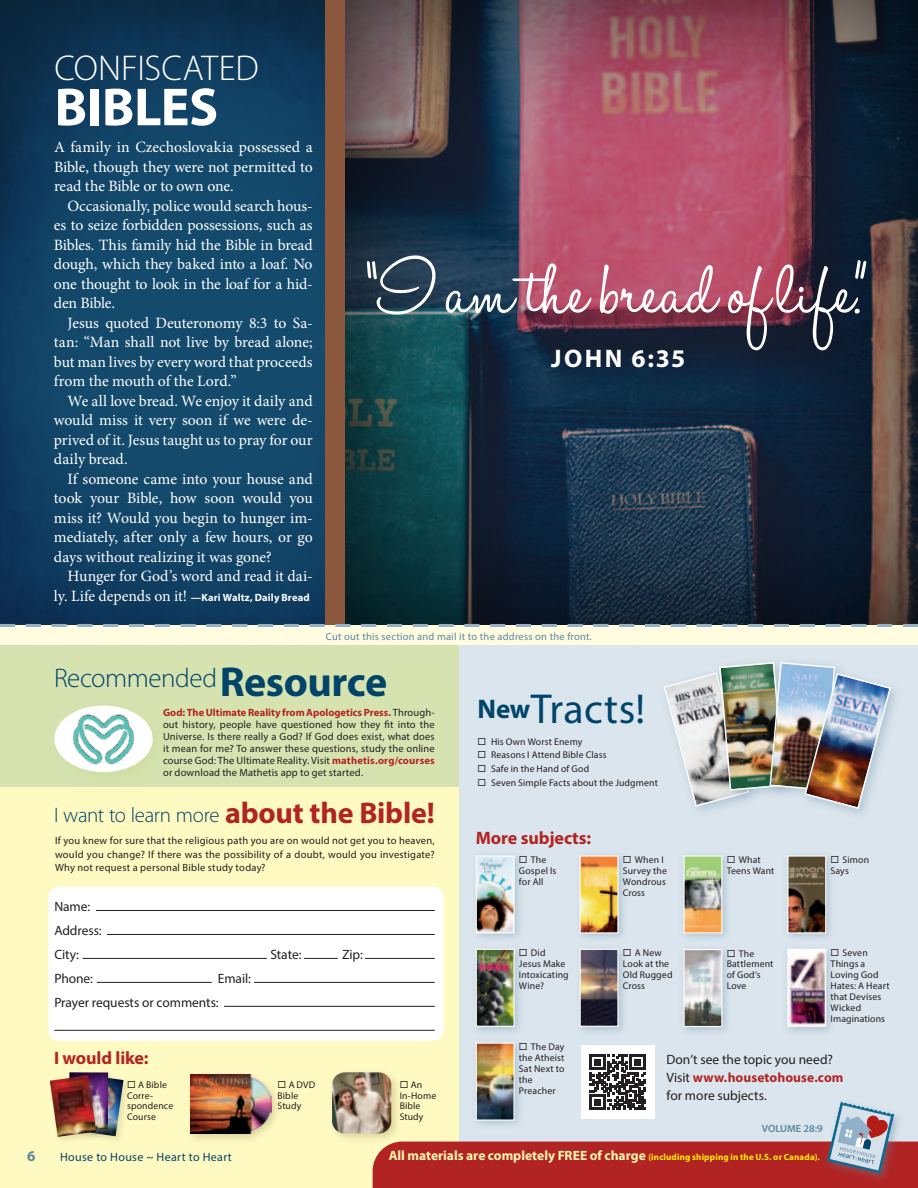
<style>
.page{position:relative;width:918px;height:1188px;background:#fff}
.page>*{position:absolute;margin:0;border:0;box-sizing:border-box;transform-origin:0 0}
.t1{font:90px "Halo Handletter";color:#fff}
.t2{font:700 54px "Myriad Pro";letter-spacing:-.005em;color:#fff}
.t3{font:42px "Myriad Pro";letter-spacing:.01em;color:#00446a}
.t4{font:300 36px "Myriad Pro";color:#fff}
.t5{font:300 27px "Myriad Pro";letter-spacing:-.015em;color:#00446a}
.t6{font:700 27px "Myriad Pro";color:#00446a}
.t7{font:700 25.5px "Myriad Pro";letter-spacing:.095em;color:#fff}
.t8{font:300 21px "Myriad Pro";letter-spacing:-.015em;color:#00446a}
.t9{font:700 18px "Myriad Pro";letter-spacing:-.005em;color:#b22423}
.t10{font:15.75px/19.5px "Minion Pro";letter-spacing:-.01em;color:#fff;text-align:justify}
.t11{font:700 15px "Myriad Pro";color:#5c87a1}
.t12{font:13.5px/24px "Myriad Pro";letter-spacing:-.005em;color:#231f20}
.t13{font:700 13.5px "Myriad Pro";color:#fff8ae}
.t14{font:12px "Myriad Pro";letter-spacing:.03em;color:#00446a}
.t15{font:10.5px/12px "Myriad Pro";letter-spacing:.02em;color:#231f20;text-align:justify}
.t16{font:10.5px "Myriad Pro";letter-spacing:.02em;color:#5c87a1}
.t17{font:700 10.5px "Myriad Pro";letter-spacing:.01em;color:#fff}
.t18{font:600 10.5px "Myriad Pro";color:#5c87a1}
.t19{font:9.75px/10.8px "Myriad Pro";letter-spacing:.015em;color:#231f20}
.s1{font-family:"Minion Pro";font-weight:400;font-size:15.75px}
.s2{font-style:italic}
.s3{font-weight:700;font-size:42px}
.s4{font-weight:700;color:#b22423}
.s5{font-weight:700;font-size:30px;color:#b22423}
.s6{font-size:9px;color:#fff101}
</style>
<div class="page">
<img style="left:0;top:0;width:325px;height:624px">
<img style="left:344px;top:0;width:573px;height:624px">
<div style="left:0;top:625px;width:459px;height:563px;background:#fffac1"></div>
<div style="left:48px;top:887px;width:396px;height:154px;background:#fff;border-radius:11px"></div>
<div style="left:0;top:625px;width:459px;height:162px;background:#d6e3b1"></div>
<hr style="left:254px;top:982px;width:181px;height:1px;background:#231f20">
<hr style="left:97px;top:982px;width:115px;height:1px;background:#231f20">
<hr style="left:96px;top:910px;width:339px;height:1px;background:#231f20">
<hr style="left:54px;top:1030px;width:381px;height:1px;background:#231f20">
<hr style="left:107px;top:934px;width:328px;height:1px;background:#231f20">
<hr style="left:224px;top:1006px;width:211px;height:1px;background:#231f20">
<hr style="left:365px;top:958px;width:70px;height:1px;background:#231f20">
<hr style="left:83px;top:958px;width:184px;height:1px;background:#231f20">
<hr style="left:304px;top:958px;width:34px;height:1px;background:#231f20">
<div style="left:78px;top:1073px;width:53px;height:71px;background:#776736;opacity:.16"></div>
<img style="left:116px;top:1075px;width:8px;height:61px">
<div style="left:67px;top:1070px;width:49px;height:67px;background:#776736;opacity:.16"></div>
<img style="left:69px;top:1072px;width:39px;height:57px">
<div style="left:48px;top:1074px;width:56px;height:71px;background:#776736;opacity:.16"></div>
<img style="left:50px;top:1075px;width:46px;height:62px">
<div style="left:186px;top:1070px;width:96px;height:74px;background:#776736;opacity:.26"></div>
<img style="left:190px;top:1074px;width:82px;height:59px">
<div style="left:328px;top:1068px;width:74px;height:76px;background:#776736;opacity:.26"></div>
<img style="left:332px;top:1072px;width:41px;height:61px">
<div style="left:45px;top:695px;width:127px;height:97px;background:#c7d993;opacity:.56"></div>
<div style="left:56px;top:707px;width:95px;height:64px;background:#fff;border-radius:50%"></div>
<img style="left:72px;top:707px;width:63px;height:64px">
<div style="left:54px;top:706px;width:99px;height:66px;border:3px solid #fff;border-radius:50%"></div>
<div style="left:459px;top:625px;width:459px;height:563px;background:#dbe5ed"></div>
<img style="left:664px;top:662px;width:228px;height:152px">
<div style="left:0;top:625px;width:918px;height:20px;background:#fffce0"></div>
<div style="left:471px;top:850px;width:53px;height:93px;background:#5c87a1;opacity:.34"></div>
<img style="left:475px;top:855px;width:40px;height:79px">
<div style="left:471px;top:944px;width:53px;height:93px;background:#5c87a1;opacity:.34"></div>
<img style="left:475px;top:948px;width:40px;height:79px">
<div style="left:575px;top:944px;width:53px;height:93px;background:#5c87a1;opacity:.34"></div>
<svg style="left:579px;top:948px;width:40px;height:79px;background:#675f65"></svg>
<div style="left:575px;top:850px;width:53px;height:93px;background:#5c87a1;opacity:.34"></div>
<img style="left:579px;top:855px;width:40px;height:79px">
<div style="left:679px;top:850px;width:53px;height:93px;background:#5c87a1;opacity:.34"></div>
<img style="left:683px;top:855px;width:40px;height:79px">
<div style="left:679px;top:944px;width:53px;height:93px;background:#5c87a1;opacity:.34"></div>
<svg style="left:683px;top:948px;width:40px;height:80px"></svg>
<div style="left:782px;top:850px;width:54px;height:93px;background:#5c87a1;opacity:.34"></div>
<svg style="left:787px;top:855px;width:40px;height:79px;background:#6f5b49"></svg>
<div style="left:782px;top:944px;width:54px;height:93px;background:#5c87a1;opacity:.34"></div>
<img style="left:787px;top:948px;width:40px;height:79px">
<div style="left:325px;top:0;width:19px;height:625px;background:#8b573d"></div>
<img style="left:917px;top:1px;width:1px;height:623px">
<svg style="left:0;top:624px;width:918px;height:3px"></svg>
<svg style="left:373px;top:1042px;width:545px;height:146px"></svg>
<h3 class="t4" style="left:54px;top:47px;width:206px">CONFISCATED</h3>
<h2 class="t2" style="left:55px;top:72px;width:165px">BIBLES</h2>
<p class="t10" style="left:54px;top:138px;width:260px">A family in Czechoslovakia possessed a Bible, though they were not permitted to read the Bible or to own one.</p>
<p class="t10" style="left:54px;top:196px;width:260px;text-indent:14px">Occasionally, police would search hous&shy;es to seize forbidden possessions, such as Bibles. This family hid the Bible in bread dough, which they baked into a loaf. No one thought to look in the loaf for a hid&shy;den Bible.</p>
<p class="t10" style="left:54px;top:313px;width:260px;text-indent:14px">Jesus quoted Deuteronomy 8:3 to Sa&shy;tan: “Man shall not live by bread alone; but man lives by every word that proceeds from the mouth of the Lord.”</p>
<p class="t10" style="left:54px;top:391px;width:260px;text-indent:13px">We all love bread. We enjoy it daily and would miss it very soon if we were de&shy;prived of it. Jesus taught us to pray for our daily bread.</p>
<p class="t10" style="left:54px;top:469px;width:260px;text-indent:13px">If someone came into your house and took your Bible, how soon would you miss it? Would you begin to hunger im&shy;mediately, after only a few hours, or go days without realizing it was gone?</p>
<p class="t10" style="left:67px;top:567px;width:247px">Hunger for God’s word and read it dai-</p>
<p class="t17" style="left:54px;top:591px;width:257px"><span class="s1">ly. Life depends on it!</span> —Kari Waltz, Daily Bread</p>
<h1 class="t1" style="left:365px;top:241px;width:507px">“I am the bread of life.”</h1>
<h3 class="t7" style="left:551px;top:342px;width:136px">JOHN 6:35</h3>
<p class="t16" style="left:326px;top:630px;width:268px">Cut out this section and mail it to the address on the front<span class="s2">.</span></p>
<h3 class="t5" style="left:54px;top:662px;width:335px">Recommended<span class="s3">Resource</span></h3>
<p class="t15" style="left:163px;top:706px;width:273px"><span class="s4">God: The Ultimate Reality from Apologetics Press.</span> Through&shy;out history, people have questioned how they fit into the Universe. Is there really a God? If God does exist, what does it mean for me? To answer these questions, study the online course God: The Ultimate Reality. Visit <span class="s4">mathetis.org/courses </span>or download the Mathetis app to get started.</p>
<h3 class="t8" style="left:54px;top:802px;width:382px">I want to learn more <span class="s5">about the Bible!</span></h3>
<p class="t15" style="left:55px;top:834px;width:381px;line-height:13.5px">If you knew for sure that the religious path you are on would not get you to heaven, would you change? If there was the possibility of a doubt, would you investigate?<br>Why not request a personal Bible study today?</p>
<p class="t12" style="left:54px;top:894px;width:49px">Name:<br>Address:<br>City:</p>
<p class="t12" style="left:54px;top:966px;width:40px">Phone:</p>
<p class="t12" style="left:54px;top:966px;width:198px;text-indent:163px">Email:<br>Prayer requests or comments:</p>
<p class="t9" style="left:54px;top:1046px;width:96px">I would like:</p>
<p class="t12" style="left:270px;top:942px;width:33px">State:</p>
<p class="t12" style="left:342px;top:942px;width:22px">Zip:</p>
<p class="t19" style="left:127px;top:1079px;width:48px">◻ A Bible<br>Corre&shy;spondence<br>Course</p>
<p class="t19" style="left:278px;top:1079px;width:39px">◻ A DVD<br>Bible<br>Study</p>
<p class="t19" style="left:400px;top:1079px;width:38px">◻ An<br>In-Home<br>Bible<br>Study</p>
<h3 class="t3" style="left:531px;top:683px;width:116px">Tracts!</h3>
<h3 class="t6" style="left:478px;top:691px;width:54px">New</h3>
<p class="t19" style="left:478px;top:736px;width:106px">◻ His Own Worst Enemy</p>
<p class="t19" style="left:478px;top:750px;width:130px">◻ Reasons I Attend Bible Class</p>
<p class="t19" style="left:478px;top:763px;width:113px">◻ Safe in the Hand of God</p>
<p class="t19" style="left:478px;top:777px;width:182px">◻ Seven Simple Facts about the Judgment</p>
<p class="t9" style="left:476px;top:826px;width:117px">More subjects:</p>
<p class="t19" style="left:519px;top:854px;width:39px">◻ The<br>Gospel Is for All</p>
<p class="t19" style="left:623px;top:854px;width:46px">◻ When I<br>Survey the<br>Wondrous<br>Cross</p>
<p class="t19" style="left:727px;top:854px;width:49px">◻ What<br>Teens Want</p>
<p class="t19" style="left:519px;top:947px;width:51px">◻ Did<br>Jesus Make<br>Intoxicating<br>Wine?</p>
<p class="t19" style="left:623px;top:947px;width:51px">◻ A New<br>Look at the<br>Old Rugged<br>Cross</p>
<p class="t19" style="left:727px;top:948px;width:48px">◻ The<br>Battlement of God’s<br>Love</p>
<p class="t19" style="left:831px;top:854px;width:40px">◻ Simon<br>Says</p>
<p class="t19" style="left:831px;top:947px;width:60px">◻ Seven<br>Things a<br>Loving God<br>Hates: A Heart that Devises<br>Wicked<br>Imaginations</p>
<p class="t19" style="left:519px;top:1041px;width:47px">◻ The Day the Atheist<br>Sat Next to the<br>Preacher</p>
<p class="t12" style="left:666px;top:1051px;width:178px;line-height:18px">Don’t see the topic you need?<br>Visit <span class="s4">www.housetohouse.com </span>for more subjects.</p>
<p class="t18" style="left:762px;top:1122px;width:63px">VOLUME 28:9</p>
<p class="t11" style="left:27px;top:1146px;width:10px">6</p>
<p class="t14" style="left:60px;top:1150px;width:173px">House to House ~ Heart to Heart</p>
<p class="t13" style="left:389px;top:1147px;width:433px">All materials are completely FREE of charge <span class="s6">(including shipping in the U.S. or Canada).</span></p>
</div>
